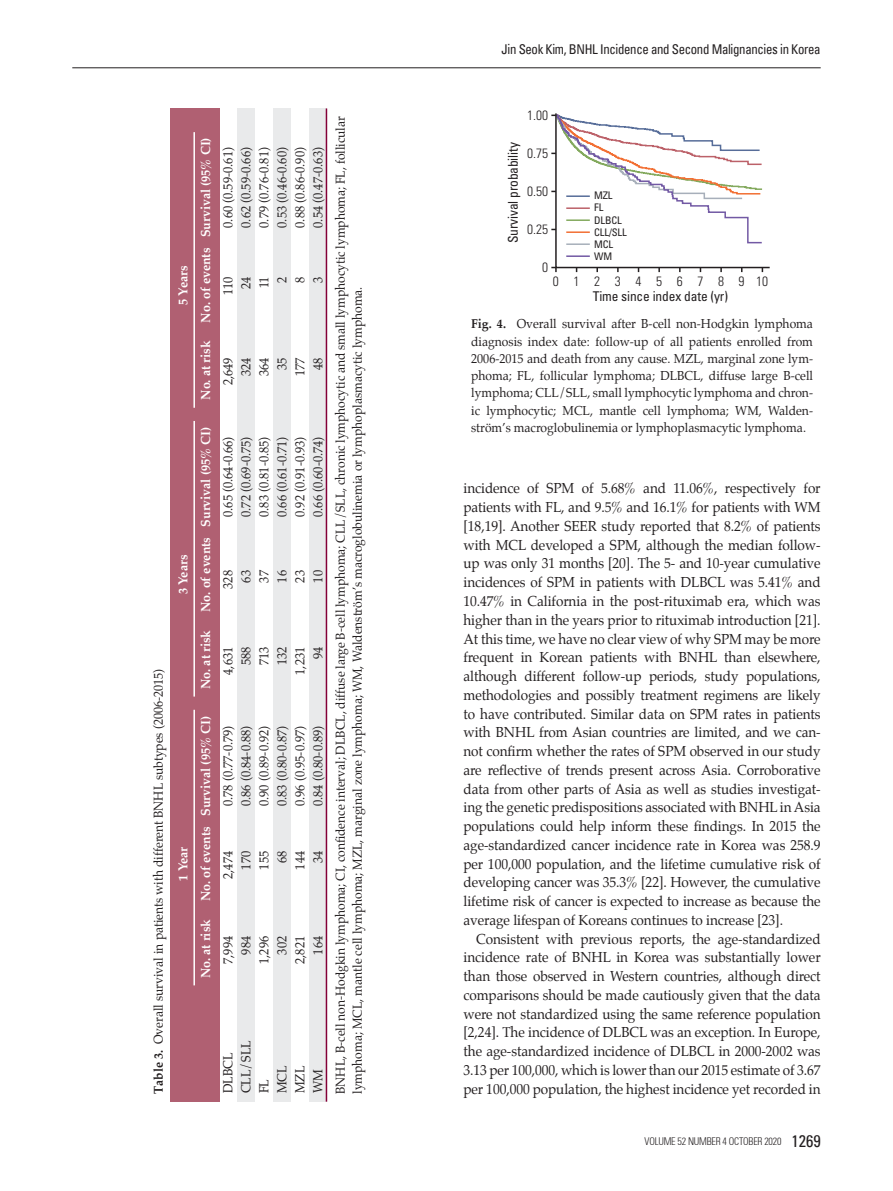
<style>
.page{position:relative;width:893px;height:1191px;background:#fff}
.page>*{position:absolute;margin:0;border:0;box-sizing:border-box;transform-origin:0 0}
.t1{font:14.25px/18.8px "Palatino";letter-spacing:-.005em;color:#231f20;text-align:justify;scale:.95 1}
.t2{font:condensed 13.5px "Univers";letter-spacing:-.025em;color:#231f20;scale:.95 1}
.t3{font:condensed 13.5px "Univers";letter-spacing:-.025em;color:#231f20}
.t4{font:300 condensed 13.5px "Univers";color:#231f20}
.t5{font:13.05px "Palatino";color:#231f20;scale:.95 1}
.t6{font:700 13.05px "Palatino";color:#fff;scale:.95 1}
.t7{font:12.75px/17.2px "Palatino";color:#231f20;scale:.95 1}
.t8{font:700 12.75px "Palatino";color:#231f20;scale:.95 1}
.t9{font:300 condensed 10.5px "Univers";letter-spacing:-.02em;color:#231f20;scale:.95 1}
.t10{font:condensed 10.5px/12.1px "Univers";letter-spacing:-.01em;color:#231f20}
.s1{font-weight:700}
.s2{font-weight:400;font-size:16.5px}
</style>
<div class="page">
<div style="left:170px;top:108px;width:50px;height:993px;background:#b06072"></div>
<div style="left:238px;top:108px;width:17px;height:993px;background:#e9eaeb"></div>
<div style="left:274px;top:108px;width:17px;height:993px;background:#e9eaeb"></div>
<div style="left:310px;top:108px;width:17px;height:993px;background:#e9eaeb"></div>
<hr style="left:326px;top:108px;width:1px;height:993px;background:#840037">
<hr style="left:193px;top:710px;width:2px;height:275px;background:#fff">
<hr style="left:193px;top:421px;width:2px;height:275px;background:#fff">
<hr style="left:193px;top:132px;width:2px;height:276px;background:#fff">
<svg style="left:551px;top:113px;width:219px;height:159px"></svg>
<hr style="left:72px;top:67px;width:749px;height:1px;background:#231f20">
<p class="t6" style="left:172px;top:305px;width:43px;rotate:-90deg">5 Years</p>
<p class="t6" style="left:172px;top:594px;width:43px;rotate:-90deg">3 Years</p>
<p class="t7" style="left:150px;top:1044px;width:397px;rotate:-90deg">Overall survival in patients with different BNHL subtypes (2006-2015)</p>
<p class="t8" style="left:147px;top:1094px;width:48px;rotate:-90deg">Table 3.</p>
<p class="t6" style="left:172px;top:880px;width:37px;rotate:-90deg">1 Year</p>
<p class="t6" style="left:195px;top:323px;width:196px;rotate:-90deg">No. of events Survival (95% CI)</p>
<p class="t6" style="left:195px;top:400px;width:63px;rotate:-90deg">No. at risk</p>
<p class="t6" style="left:195px;top:612px;width:196px;rotate:-90deg">No. of events Survival (95% CI)</p>
<p class="t6" style="left:195px;top:689px;width:63px;rotate:-90deg">No. at risk</p>
<p class="t6" style="left:195px;top:901px;width:196px;rotate:-90deg">No. of events Survival (95% CI)</p>
<p class="t6" style="left:195px;top:978px;width:63px;rotate:-90deg">No. at risk</p>
<p class="t5" style="left:217px;top:228px;width:86px;rotate:-90deg">0.60 (0.59-0.61)</p>
<p class="t5" style="left:235px;top:228px;width:86px;rotate:-90deg">0.62 (0.59-0.66)</p>
<p class="t5" style="left:253px;top:228px;width:86px;rotate:-90deg">0.79 (0.76-0.81)</p>
<p class="t5" style="left:271px;top:228px;width:86px;rotate:-90deg">0.53 (0.46-0.60)</p>
<p class="t5" style="left:289px;top:228px;width:86px;rotate:-90deg">0.88 (0.86-0.90)</p>
<p class="t5" style="left:307px;top:228px;width:86px;rotate:-90deg">0.54 (0.47-0.63)</p>
<p class="t5" style="left:217px;top:295px;width:20px;rotate:-90deg">110</p>
<p class="t5" style="left:235px;top:289px;width:15px;rotate:-90deg">24</p>
<p class="t5" style="left:253px;top:288px;width:14px;rotate:-90deg">11</p>
<p class="t5" style="left:271px;top:283px;width:8px;rotate:-90deg">2</p>
<p class="t5" style="left:289px;top:283px;width:8px;rotate:-90deg">8</p>
<p class="t5" style="left:307px;top:283px;width:8px;rotate:-90deg">3</p>
<p class="t5" style="left:235px;top:376px;width:21px;rotate:-90deg">324</p>
<p class="t5" style="left:217px;top:385px;width:31px;rotate:-90deg">2,649</p>
<p class="t5" style="left:253px;top:376px;width:21px;rotate:-90deg">364</p>
<p class="t5" style="left:271px;top:370px;width:15px;rotate:-90deg">35</p>
<p class="t5" style="left:289px;top:376px;width:21px;rotate:-90deg">177</p>
<p class="t5" style="left:307px;top:370px;width:15px;rotate:-90deg">48</p>
<p class="t5" style="left:217px;top:517px;width:86px;rotate:-90deg">0.65 (0.64-0.66)</p>
<p class="t5" style="left:235px;top:517px;width:86px;rotate:-90deg">0.72 (0.69-0.75)</p>
<p class="t5" style="left:253px;top:517px;width:86px;rotate:-90deg">0.83 (0.81-0.85)</p>
<p class="t5" style="left:271px;top:517px;width:86px;rotate:-90deg">0.66 (0.61-0.71)</p>
<p class="t5" style="left:289px;top:517px;width:86px;rotate:-90deg">0.92 (0.91-0.93)</p>
<p class="t5" style="left:307px;top:517px;width:86px;rotate:-90deg">0.66 (0.60-0.74)</p>
<p class="t5" style="left:217px;top:589px;width:21px;rotate:-90deg">328</p>
<p class="t5" style="left:235px;top:582px;width:15px;rotate:-90deg">63</p>
<p class="t5" style="left:253px;top:582px;width:15px;rotate:-90deg">37</p>
<p class="t5" style="left:271px;top:582px;width:15px;rotate:-90deg">16</p>
<p class="t5" style="left:289px;top:582px;width:15px;rotate:-90deg">23</p>
<p class="t5" style="left:307px;top:582px;width:15px;rotate:-90deg">10</p>
<p class="t5" style="left:235px;top:665px;width:21px;rotate:-90deg">588</p>
<p class="t5" style="left:217px;top:674px;width:31px;rotate:-90deg">4,631</p>
<p class="t5" style="left:253px;top:665px;width:21px;rotate:-90deg">713</p>
<p class="t5" style="left:271px;top:665px;width:21px;rotate:-90deg">132</p>
<p class="t5" style="left:307px;top:659px;width:15px;rotate:-90deg">94</p>
<p class="t5" style="left:289px;top:674px;width:31px;rotate:-90deg">1,231</p>
<p class="t5" style="left:217px;top:806px;width:86px;rotate:-90deg">0.78 (0.77-0.79)</p>
<p class="t5" style="left:235px;top:806px;width:86px;rotate:-90deg">0.86 (0.84-0.88)</p>
<p class="t5" style="left:253px;top:806px;width:86px;rotate:-90deg">0.90 (0.89-0.92)</p>
<p class="t5" style="left:271px;top:806px;width:86px;rotate:-90deg">0.83 (0.80-0.87)</p>
<p class="t5" style="left:289px;top:806px;width:86px;rotate:-90deg">0.96 (0.95-0.97)</p>
<p class="t5" style="left:307px;top:806px;width:86px;rotate:-90deg">0.84 (0.80-0.89)</p>
<p class="t5" style="left:217px;top:879px;width:31px;rotate:-90deg">2,474</p>
<p class="t5" style="left:235px;top:869px;width:21px;rotate:-90deg">170</p>
<p class="t5" style="left:253px;top:869px;width:21px;rotate:-90deg">155</p>
<p class="t5" style="left:271px;top:863px;width:15px;rotate:-90deg">68</p>
<p class="t5" style="left:289px;top:869px;width:21px;rotate:-90deg">144</p>
<p class="t5" style="left:307px;top:863px;width:15px;rotate:-90deg">34</p>
<p class="t5" style="left:235px;top:954px;width:21px;rotate:-90deg">984</p>
<p class="t5" style="left:217px;top:964px;width:31px;rotate:-90deg">7,994</p>
<p class="t5" style="left:253px;top:964px;width:31px;rotate:-90deg">1,296</p>
<p class="t5" style="left:271px;top:954px;width:21px;rotate:-90deg">302</p>
<p class="t5" style="left:307px;top:954px;width:21px;rotate:-90deg">164</p>
<p class="t5" style="left:289px;top:964px;width:31px;rotate:-90deg">2,821</p>
<p class="t5" style="left:235px;top:1093px;width:57px;rotate:-90deg">CLL/SLL</p>
<p class="t5" style="left:217px;top:1093px;width:45px;rotate:-90deg">DLBCL</p>
<p class="t5" style="left:253px;top:1093px;width:17px;rotate:-90deg">FL</p>
<p class="t5" style="left:271px;top:1093px;width:31px;rotate:-90deg">MCL</p>
<p class="t5" style="left:289px;top:1093px;width:31px;rotate:-90deg">MZL</p>
<p class="t5" style="left:307px;top:1093px;width:27px;rotate:-90deg">WM</p>
<p class="t7" style="left:332px;top:1094px;width:1030px;rotate:-90deg">BNHL, B-cell non-Hodgkin lymphoma; CI, confidence interval; DLBCL, diffuse large B-cell lymphoma; CLL/SLL, chronic lymphocytic and small lymphocytic lymphoma; FL, follicular lymphoma; MCL, mantle cell lymphoma; MZL, marginal zone lymphoma; WM, Waldenström’s macroglobulinemia or lymphoplasmacytic lymphoma.</p>
<p class="t2" style="left:501px;top:41px;width:337px">Jin Seok Kim, BNHL Incidence and Second Malignancies in Korea</p>
<p class="t4" style="left:527px;top:107px;width:22px">1.00</p>
<p class="t3" style="left:504px;top:243px;width:102px;rotate:-90deg">Survival probability</p>
<p class="t4" style="left:527px;top:145px;width:22px">0.75</p>
<p class="t4" style="left:527px;top:183px;width:22px">0.50</p>
<p class="t4" style="left:527px;top:221px;width:22px">0.25</p>
<p class="t4" style="left:542px;top:259px;width:7px">0</p>
<p class="t4" style="left:553px;top:273px;width:7px">0</p>
<p class="t10" style="left:594px;top:189px;width:34px">MZL<br>FL<br>DLBCL<br>CLL/SLL<br>MCL<br>WM</p>
<p class="t4" style="left:574px;top:273px;width:28px">1 2</p>
<p class="t4" style="left:718px;top:273px;width:7px">8</p>
<p class="t4" style="left:615px;top:273px;width:90px">34567</p>
<p class="t4" style="left:739px;top:273px;width:31px">9 10</p>
<p class="t3" style="left:593px;top:288px;width:137px">Time since index date (yr)</p>
<p class="t7" style="left:471px;top:315px;width:361px;text-align:justify"><span class="s1">Fig. 4.</span> Overall survival after B-cell non-Hodgkin lymphoma diagnosis index date: follow-up of all patients enrolled from 2006-2015 and death from any cause. MZL, marginal zone lym&shy;phoma; FL, follicular lymphoma; DLBCL, diffuse large B-cell lymphoma; CLL/SLL, small lymphocytic lymphoma and chron&shy;ic lymphocytic; MCL, mantle cell lymphoma; WM, Walden&shy;ström’s macroglobulinemia or lymphoplasmacytic lymphoma.</p>
<p class="t1" style="left:463px;top:479px;width:378px">incidence of SPM of 5.68% and 11.06%, respectively for patients with FL, and 9.5% and 16.1% for patients with WM [18,19]. Another SEER study reported that 8.2% of patients with MCL developed a SPM, although the median follow&shy;up was only 31 months [20]. The 5- and 10-year cumulative incidences of SPM in patients with DLBCL was 5.41% and 10.47% in California in the post-rituximab era, which was higher than in the years prior to rituximab introduction [21].<br>At this time, we have no clear view of why SPM may be more frequent in Korean patients with BNHL than elsewhere, although different follow-up periods, study populations, methodologies and possibly treatment regimens are likely to have contributed. Similar data on SPM rates in patients with BNHL from Asian countries are limited, and we can&shy;not confirm whether the rates of SPM observed in our study are reflective of trends present across Asia. Corroborative data from other parts of Asia as well as studies investigat&shy;ing the genetic predispositions associated with BNHL in Asia populations could help inform these findings. In 2015 the age-standardized cancer incidence rate in Korea was 258.9 per 100,000 population, and the lifetime cumulative risk of developing cancer was 35.3% [22]. However, the cumulative lifetime risk of cancer is expected to increase as because the average lifespan of Koreans continues to increase [23].</p>
<p class="t1" style="left:463px;top:929px;width:377px;text-indent:13px">Consistent with previous reports, the age-standardized incidence rate of BNHL in Korea was substantially lower than those observed in Western countries, although direct comparisons should be made cautiously given that the data were not standardized using the same reference population [2,24]. The incidence of DLBCL was an exception. In Europe, the age-standardized incidence of DLBCL in 2000-2002 was 3.13 per 100,000, which is lower than our 2015 estimate of 3.67</p>
<p class="t1" style="left:463px;top:1079px;width:377px">per 100,000 population, the highest incidence yet recorded in</p>
<p class="t9" style="left:645px;top:1134px;width:187px">VOLUME 52 NUMBER 4 OCTOBER 2020 <span class="s2">1269</span></p>
</div>
